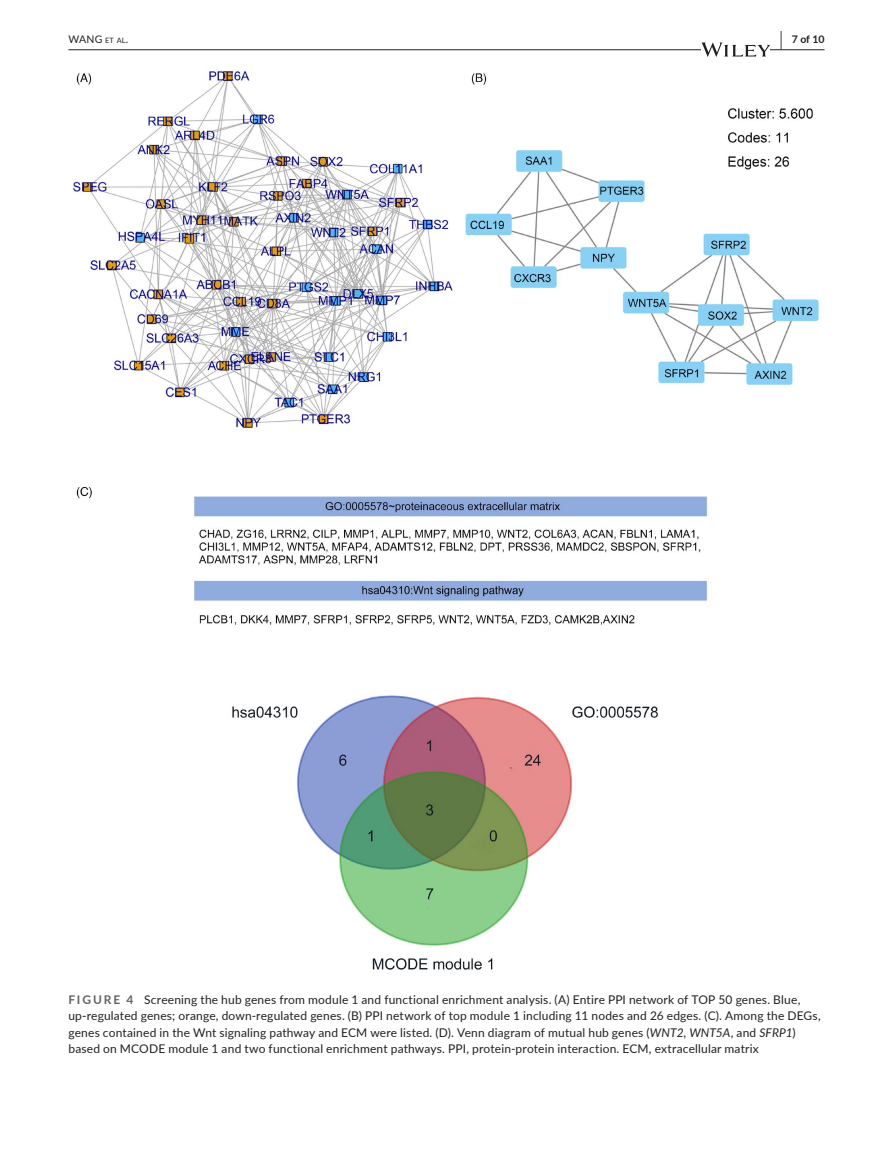
<style>
.page{position:relative;width:893px;height:1174px;background:#fff}
.page>*{position:absolute;margin:0;border:0;box-sizing:border-box;transform-origin:0 0}
.t1{font:12px/16.5px "Lato";letter-spacing:.015em;color:#231f20}
.t2{font:10.5px "Lato";color:#231f20}
.t3{font:700 10.5px "Lato";color:#231f20}
.s1{font-size:7.35px}
.s2{font-size:19.5px}
.s3{font-weight:700;color:#636366}
.s4{font-style:italic}
</style>
<div class="page">
<hr style="left:68px;top:49px;width:756px;height:1px;background:#231f20">
<svg style="left:701px;top:42px;width:69px;height:15px"></svg>
<img style="left:72px;top:69px;width:747px;height:901px">
<p class="t2" style="left:68px;top:31px;width:61px">WANG <span class="s1">et al</span>.</p>
<p class="t3" style="left:780px;top:31px;width:46px"><span class="s2">|</span> 7 of 10</p>
<p class="t1" style="left:68px;top:990px;width:754px"><span class="s3">FIGURE 4</span> Screening the hub genes from module 1 and functional enrichment analysis. (A) Entire PPI network of TOP 50 genes. Blue, up-regulated genes; orange, down-regulated genes. (B) PPI network of top module 1 including 11 nodes and 26 edges. (C). Among the DEGs, genes contained in the Wnt signaling pathway and ECM were listed. (D). Venn diagram of mutual hub genes (<span class="s4">WNT2</span>, <span class="s4">WNT5A</span>, and <span class="s4">SFRP1</span>) based on MCODE module 1 and two functional enrichment pathways. PPI, protein-protein interaction. ECM, extracellular matrix</p>
</div>
